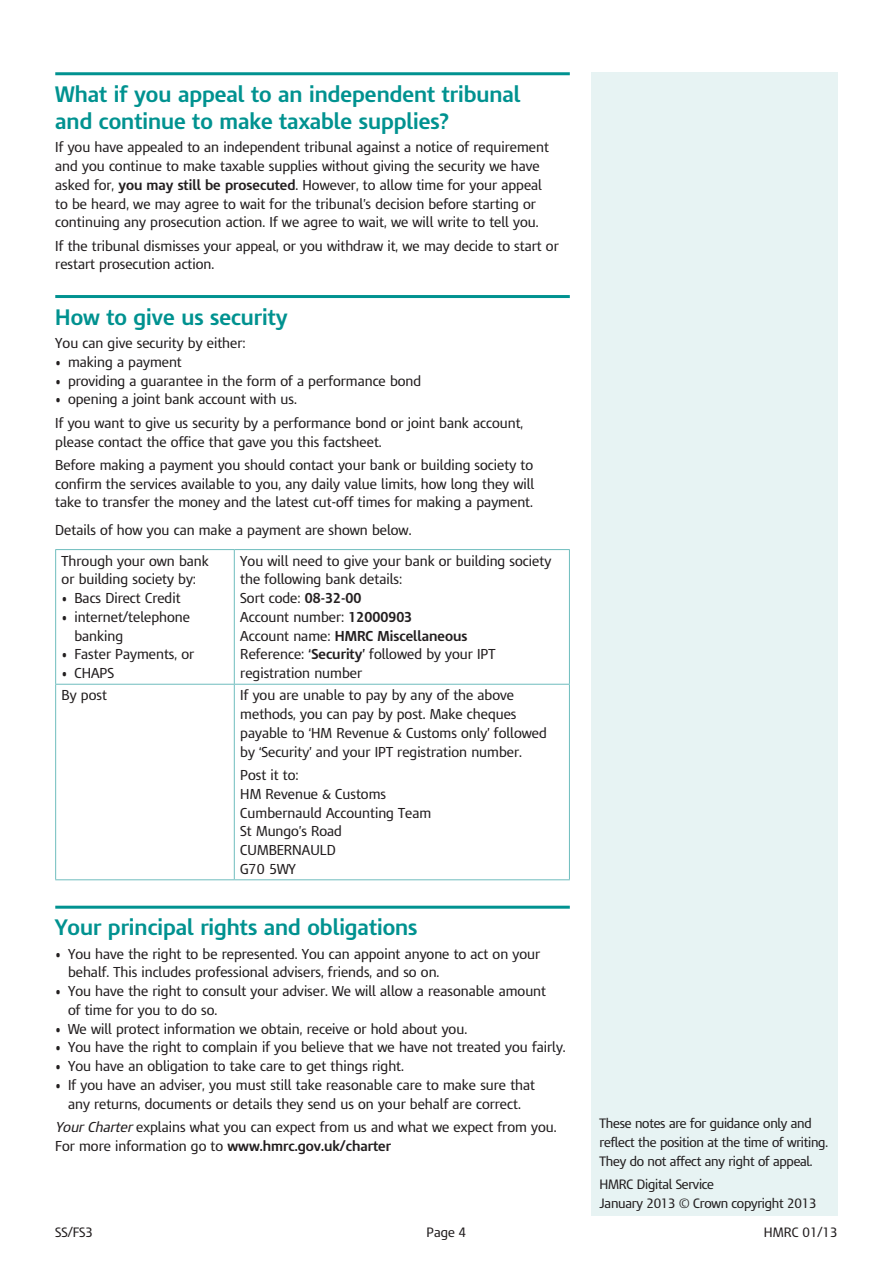
<style>
.page{position:relative;width:893px;height:1263px;background:#fff}
.page>*{position:absolute;margin:0;border:0;box-sizing:border-box;transform-origin:0 0}
._1_2_1_Factsheet_hea{font:700 21px/27px "HMRC Modena";color:#009290}
._2_1_Factsheet_bodyt{font:13.5px/18.8px "HMRC Modena";color:#231f20}
._2_4_Factsheet_bulle{font:13.5px/18.8px "HMRC Modena";color:#231f20}
._2_5_Factsheet_bulle{font:13.5px/18.8px "HMRC Modena";color:#231f20;text-align:center}
._2_3_Factsheet_bodyt{font:13.5px/18.8px "HMRC Modena";color:#231f20}
._2_4_Factsheet_bulle-2{font:700 13.5px "HMRC Modena";color:#231f20}
._3_1_Panel_bodytext{font:12.75px/18.8px "HMRC Modena";letter-spacing:-.02em;color:#231f20}
._4_2_A4_Form_page_no{font:12.75px "HMRC Modena";color:#231f20}
.s1{font-weight:700}
.s2{font-weight:400}
.s3{font-style:italic}
</style>
<div class="page">
<div style="left:591px;top:72px;width:247px;height:1144px;background:#e7f3f3"></div>
<hr style="left:55px;top:72px;width:515px;height:3px;background:#009290">
<hr style="left:55px;top:295px;width:515px;height:3px;background:#009290">
<hr style="left:55px;top:906px;width:515px;height:3px;background:#009290">
<hr style="left:55px;top:549px;width:179px;height:1px;background:#6fbdbe">
<hr style="left:55px;top:550px;width:1px;height:134px;background:#6fbdbe">
<hr style="left:234px;top:549px;width:336px;height:1px;background:#6fbdbe">
<hr style="left:234px;top:550px;width:1px;height:134px;background:#6fbdbe">
<hr style="left:569px;top:550px;width:1px;height:134px;background:#6fbdbe">
<hr style="left:55px;top:684px;width:179px;height:1px;background:#6fbdbe">
<hr style="left:55px;top:685px;width:1px;height:194px;background:#6fbdbe">
<hr style="left:234px;top:684px;width:336px;height:1px;background:#6fbdbe">
<hr style="left:234px;top:685px;width:1px;height:194px;background:#6fbdbe">
<hr style="left:569px;top:685px;width:1px;height:194px;background:#6fbdbe">
<hr style="left:55px;top:879px;width:179px;height:1px;background:#6fbdbe">
<hr style="left:234px;top:879px;width:336px;height:1px;background:#6fbdbe">
<p class="_1_2_1_Factsheet_hea" style="left:55px;top:81px;width:467px">What if you appeal to an independent tribunal and continue to make taxable supplies?</p>
<p class="_2_1_Factsheet_bodyt" style="left:55px;top:138px;width:495px">If you have appealed to an independent tribunal against a notice of requirement and you continue to make taxable supplies without giving the security we have asked for, <span class="s1">you may still be prosecuted</span>. However, to allow time for your appeal to be heard, we may agree to wait for the tribunal’s decision before starting or continuing any prosecution action. If we agree to wait, we will write to tell you.</p>
<p class="_2_1_Factsheet_bodyt" style="left:55px;top:236px;width:505px">If the tribunal dismisses your appeal, or you withdraw it, we may decide to start or restart prosecution action.</p>
<p class="_1_2_1_Factsheet_hea" style="left:55px;top:303px;width:234px">How to give us security</p>
<p class="_2_3_Factsheet_bodyt" style="left:55px;top:334px;width:192px">You can give security by either:</p>
<p class="_2_4_Factsheet_bulle" style="left:55px;top:352px;width:128px">• making a payment</p>
<p class="_2_4_Factsheet_bulle" style="left:55px;top:371px;width:367px">• providing a guarantee in the form of a performance bond</p>
<p class="_2_5_Factsheet_bulle" style="left:55px;top:390px;width:243px">• opening a joint bank account with us.</p>
<p class="_2_1_Factsheet_bodyt" style="left:55px;top:413px;width:469px">If you want to give us security by a performance bond or joint bank account, please contact the office that gave you this factsheet.</p>
<p class="_2_1_Factsheet_bodyt" style="left:55px;top:456px;width:481px;text-align:justify">Before making a payment you should contact your bank or building society to confirm the services available to you, any daily value limits, how long they will take to transfer the money and the latest cut-off times for making a payment.</p>
<p class="_2_1_Factsheet_bodyt" style="left:55px;top:520px;width:358px">Details of how you can make a payment are shown below.</p>
<p class="_2_3_Factsheet_bodyt" style="left:62px;top:551px;width:149px">Through your own bank or building society by:</p>
<p class="_2_4_Factsheet_bulle" style="left:62px;top:589px;width:120px">• Bacs Direct Credit</p>
<p class="_2_4_Factsheet_bulle" style="left:74px;top:608px;width:117px;text-indent:-13px">• internet/telephone banking</p>
<p class="_2_4_Factsheet_bulle" style="left:62px;top:645px;width:134px">• Faster Payments, or</p>
<p class="_2_4_Factsheet_bulle" style="left:62px;top:664px;width:54px">• CHAPS</p>
<p class="_2_3_Factsheet_bodyt" style="left:240px;top:551px;width:312px">You will need to give your bank or building society the following bank details:</p>
<p class="_2_4_Factsheet_bulle" style="left:240px;top:589px;width:123px">Sort code: <span class="s1">08-32-00</span></p>
<p class="_2_4_Factsheet_bulle" style="left:240px;top:608px;width:173px">Account number: <span class="s1">12000903</span></p>
<p class="_2_4_Factsheet_bulle-2" style="left:240px;top:627px;width:229px"><span class="s2">Account name:</span> HMRC Miscellaneous</p>
<p class="_2_4_Factsheet_bulle" style="left:240px;top:645px;width:257px">Reference: <span class="s1">‘Security’</span> followed by your IPT registration number</p>
<p class="_2_1_Factsheet_bodyt" style="left:62px;top:686px;width:47px">By post</p>
<p class="_2_1_Factsheet_bodyt" style="left:240px;top:686px;width:308px">If you are unable to pay by any of the above methods, you can pay by post. Make cheques payable to ‘HM Revenue &amp; Customs only’ followed by ‘Security’ and your IPT registration number.</p>
<p class="_2_1_Factsheet_bodyt" style="left:240px;top:766px;width:192px">Post it to:<br>HM Revenue &amp; Customs<br>Cumbernauld Accounting Team<br>St Mungo’s Road<br>CUMBERNAULD<br>G70 5WY</p>
<p class="_1_2_1_Factsheet_hea" style="left:55px;top:914px;width:364px">Your principal rights and obligations</p>
<p class="_2_4_Factsheet_bulle" style="left:68px;top:944px;width:474px;text-indent:-13px">• You have the right to be represented. You can appoint anyone to act on your behalf. This includes professional advisers, friends, and so on.</p>
<p class="_2_4_Factsheet_bulle" style="left:68px;top:982px;width:480px;text-indent:-13px">• You have the right to consult your adviser. We will allow a reasonable amount of time for you to do so.</p>
<p class="_2_4_Factsheet_bulle" style="left:55px;top:1019px;width:413px">• We will protect information we obtain, receive or hold about you.</p>
<p class="_2_4_Factsheet_bulle" style="left:55px;top:1038px;width:512px">• You have the right to complain if you believe that we have not treated you fairly.</p>
<p class="_2_4_Factsheet_bulle" style="left:55px;top:1057px;width:350px">• You have an obligation to take care to get things right.</p>
<p class="_2_5_Factsheet_bulle" style="left:55px;top:1076px;width:481px">• If you have an adviser, you must still take reasonable care to make sure that any returns, documents or details they send us on your behalf are correct.</p>
<p class="_2_1_Factsheet_bodyt" style="left:55px;top:1118px;width:503px"><span class="s3">Your Charter</span> explains what you can expect from us and what we expect from you.<br>For more information go to <span class="s1">www.hmrc.gov.uk/charter</span></p>
<p class="_3_1_Panel_bodytext" style="left:600px;top:1114px;width:230px">These notes are for guidance only and reflect the position at the time of writing.<br>They do not affect any right of appeal.</p>
<p class="_3_1_Panel_bodytext" style="left:600px;top:1175px;width:218px">HMRC Digital Service<br>January 2013 © Crown copyright 2013</p>
<p class="_4_2_A4_Form_page_no" style="left:55px;top:1225px;width:39px">SS/FS3</p>
<p class="_4_2_A4_Form_page_no" style="left:427px;top:1225px;width:41px">Page 4</p>
<p class="_4_2_A4_Form_page_no" style="left:764px;top:1225px;width:75px">HMRC 01/13</p>
</div>
